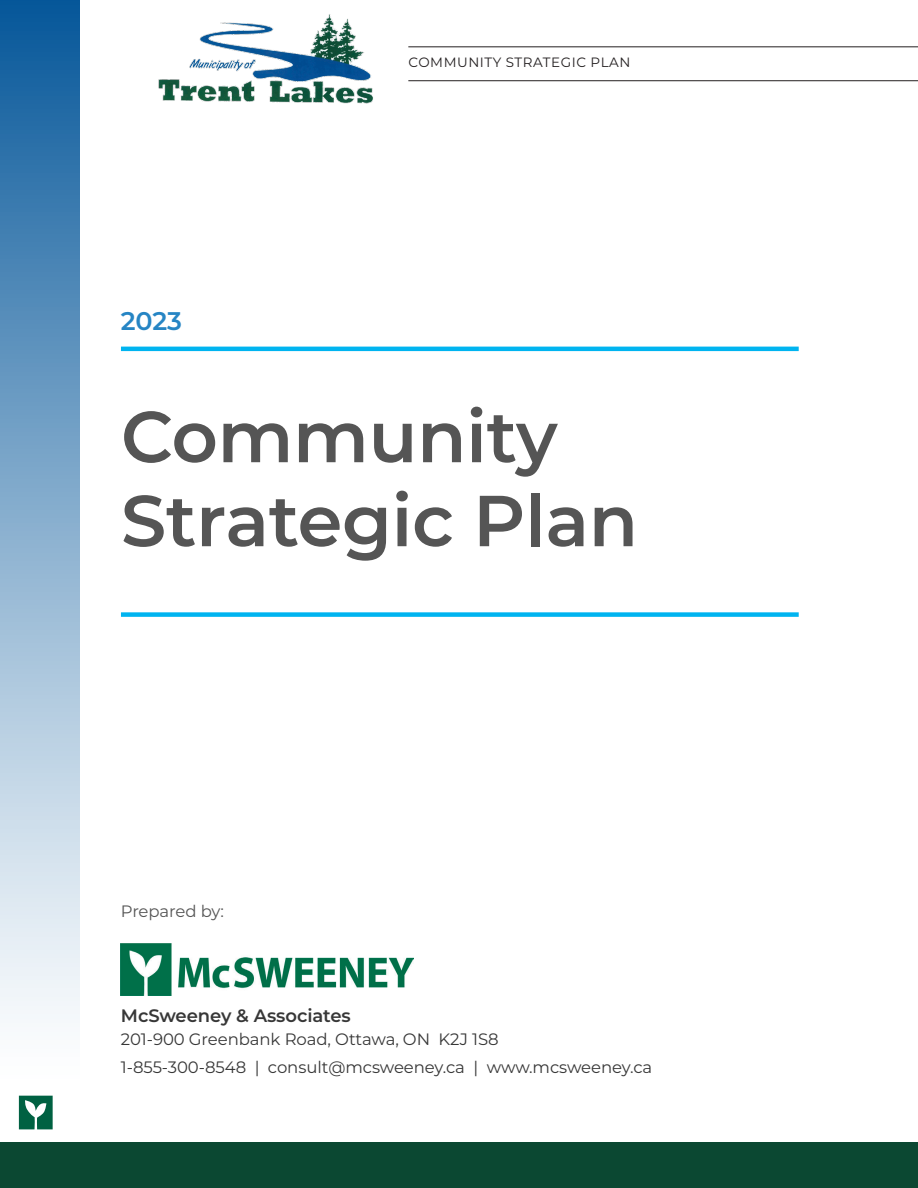
<style>
.page{position:relative;width:918px;height:1188px;background:#fff}
.page>*{position:absolute;margin:0;border:0;box-sizing:border-box;transform-origin:0 0}
.t1{font:600 72px/84px "Montserrat";letter-spacing:-.005em;color:#555}
.t2{font:600 25.5px "Montserrat";color:#2685c4}
.t3{font:600 18px "Montserrat";letter-spacing:-.005em;color:#373737}
.t4{font:16.5px "Montserrat";letter-spacing:-.005em;color:#373737}
.t5{font:16.5px "Montserrat";letter-spacing:-.015em;color:#555}
.t6{font:13.5px "Montserrat";letter-spacing:.04em;color:#231f20}
</style>
<div class="page">
<div style="left:0;top:1142px;width:918px;height:46px;background:#0b4832"></div>
<img style="left:158px;top:14px;width:215px;height:90px">
<div style="left:0;top:0;width:80px;height:1087px;background:linear-gradient(to bottom,#0b5b9c,#fff)"></div>
<hr style="left:408px;top:80px;width:510px;height:1px;background:#231f20">
<hr style="left:408px;top:47px;width:510px;height:1px;background:#231f20">
<svg style="left:19px;top:1096px;width:34px;height:33px"></svg>
<img style="left:121px;top:944px;width:293px;height:51px">
<hr style="left:121px;top:347px;width:678px;height:4px;background:#00b4f0">
<div style="left:121px;top:612px;width:678px;height:5px;background:#00b4f0"></div>
<p class="t2" style="left:121px;top:303px;width:63px">2023</p>
<p class="t6" style="left:408px;top:53px;width:224px">COMMUNITY STRATEGIC PLAN</p>
<p class="t1" style="left:121px;top:391px;width:519px">Community<br>Strategic Plan</p>
<p class="t5" style="left:121px;top:900px;width:105px">Prepared by:</p>
<p class="t3" style="left:121px;top:1003px;width:231px">McSweeney &amp; Associates</p>
<p class="t4" style="left:121px;top:1028px;width:379px">201-900 Greenbank Road, Ottawa, ON K2J 1S8</p>
<p class="t4" style="left:121px;top:1056px;width:533px">1-855-300-8548 | consult@mcsweeney.ca | www.mcsweeney.ca</p>
</div>
